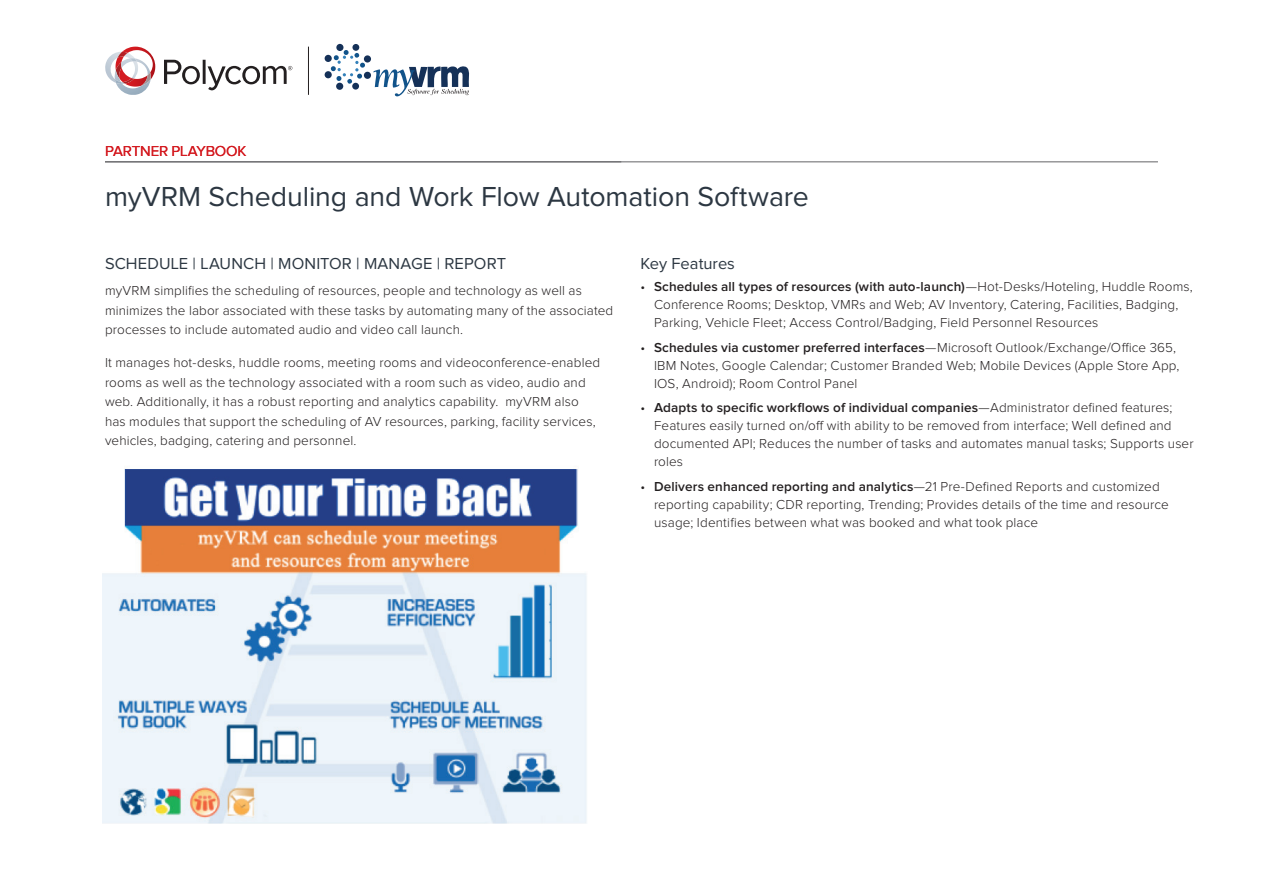
<style>
.page{position:relative;width:1263px;height:893px;background:#fff}
.page>*{position:absolute;margin:0;border:0;box-sizing:border-box;transform-origin:0 0}
.t1{font:28.5px "Proxima Nova";letter-spacing:-.005em;color:#2c3742}
.t2{font:16.5px "Proxima Nova";letter-spacing:.005em;color:#2c3742}
.t3{font:15px "Proxima Nova";letter-spacing:-.01em;color:#d41b21}
.t4{font:300 13.5px/18px "Proxima Nova";letter-spacing:.01em;color:#231f20}
.s1{font-weight:600}
</style>
<div class="page">
<img style="left:105px;top:53px;width:11px;height:26px">
<img style="left:137px;top:59px;width:7px;height:4px">
<svg style="left:116px;top:47px;width:21px;height:23px"></svg>
<img style="left:114px;top:70px;width:35px;height:25px">
<img style="left:121px;top:63px;width:30px;height:23px">
<svg style="left:115px;top:78px;width:19px;height:6px"></svg>
<svg style="left:164px;top:60px;width:36px;height:24px"></svg>
<hr style="left:203px;top:60px;width:3px;height:24px;background:#231f20">
<svg style="left:208px;top:66px;width:84px;height:24px"></svg>
<hr style="left:308px;top:47px;width:1px;height:48px;background:#231f20">
<hr style="left:105px;top:162px;width:1053px;height:1px;background:#636366">
<div style="left:364px;top:55px;width:7px;height:8px;background:#153158;border-radius:50%"></div>
<div style="left:364px;top:72px;width:7px;height:7px;background:#153158;border-radius:50%"></div>
<div style="left:352px;top:44px;width:7px;height:7px;background:#153158;border-radius:50%"></div>
<div style="left:352px;top:83px;width:7px;height:7px;background:#153158;border-radius:50%"></div>
<div style="left:336px;top:44px;width:7px;height:7px;background:#153158;border-radius:50%"></div>
<div style="left:336px;top:83px;width:7px;height:7px;background:#153158;border-radius:50%"></div>
<div style="left:325px;top:55px;width:7px;height:7px;background:#153158;border-radius:50%"></div>
<div style="left:325px;top:71px;width:7px;height:7px;background:#153158;border-radius:50%"></div>
<svg style="left:331px;top:50px;width:34px;height:34px"></svg>
<svg style="left:373px;top:66px;width:97px;height:31px"></svg>
<img style="left:103px;top:469px;width:484px;height:355px">
<p class="t3" style="left:105px;top:144px;width:143px">PARTNER PLAYBOOK</p>
<h1 class="t1" style="left:105px;top:184px;width:705px">myVRM Scheduling and Work Flow Automation Software</h1>
<p class="t2" style="left:105px;top:256px;width:403px">SCHEDULE | LAUNCH | MONITOR | MANAGE | REPORT</p>
<p class="t4" style="left:105px;top:281px;width:510px;line-height:19.5px">myVRM simplifies the scheduling of resources, people and technology as well as minimizes the labor associated with these tasks by automating many of the associated processes to include automated audio and video call launch.</p>
<p class="t4" style="left:105px;top:353px;width:497px;line-height:19.5px">It manages hot-desks, huddle rooms, meeting rooms and videoconference-enabled rooms as well as the technology associated with a room such as video, audio and web. Additionally, it has a robust reporting and analytics capability. myVRM also has modules that support the scheduling of AV resources, parking, facility services, vehicles, badging, catering and personnel.</p>
<p class="t2" style="left:640px;top:256px;width:96px">Key Features</p>
<p class="t4" style="left:654px;top:278px;width:540px;text-indent:-14px">• <span class="s1">Schedules all types of resources (with auto-launch)</span>—Hot-Desks/Hoteling, Huddle Rooms,<br>Conference Rooms; Desktop, VMRs and Web; AV Inventory, Catering, Facilities, Badging,<br>Parking, Vehicle Fleet; Access Control/Badging, Field Personnel Resources</p>
<p class="t4" style="left:654px;top:339px;width:527px;text-indent:-14px">• <span class="s1">Schedules via customer preferred interfaces</span>—Microsoft Outlook/Exchange/Office 365,<br>IBM Notes, Google Calendar; Customer Branded Web; Mobile Devices (Apple Store App,<br>IOS, Android); Room Control Panel</p>
<p class="t4" style="left:654px;top:399px;width:541px;text-indent:-14px">• <span class="s1">Adapts to specific workflows of individual companies</span>—Administrator defined features; Features easily turned on/off with ability to be removed from interface; Well defined and documented API; Reduces the number of tasks and automates manual tasks; Supports user roles</p>
<p class="t4" style="left:654px;top:478px;width:516px;text-indent:-14px">• <span class="s1">Delivers enhanced reporting and analytics</span>—21 Pre-Defined Reports and customized reporting capability; CDR reporting, Trending; Provides details of the time and resource usage; Identifies between what was booked and what took place</p>
</div>
